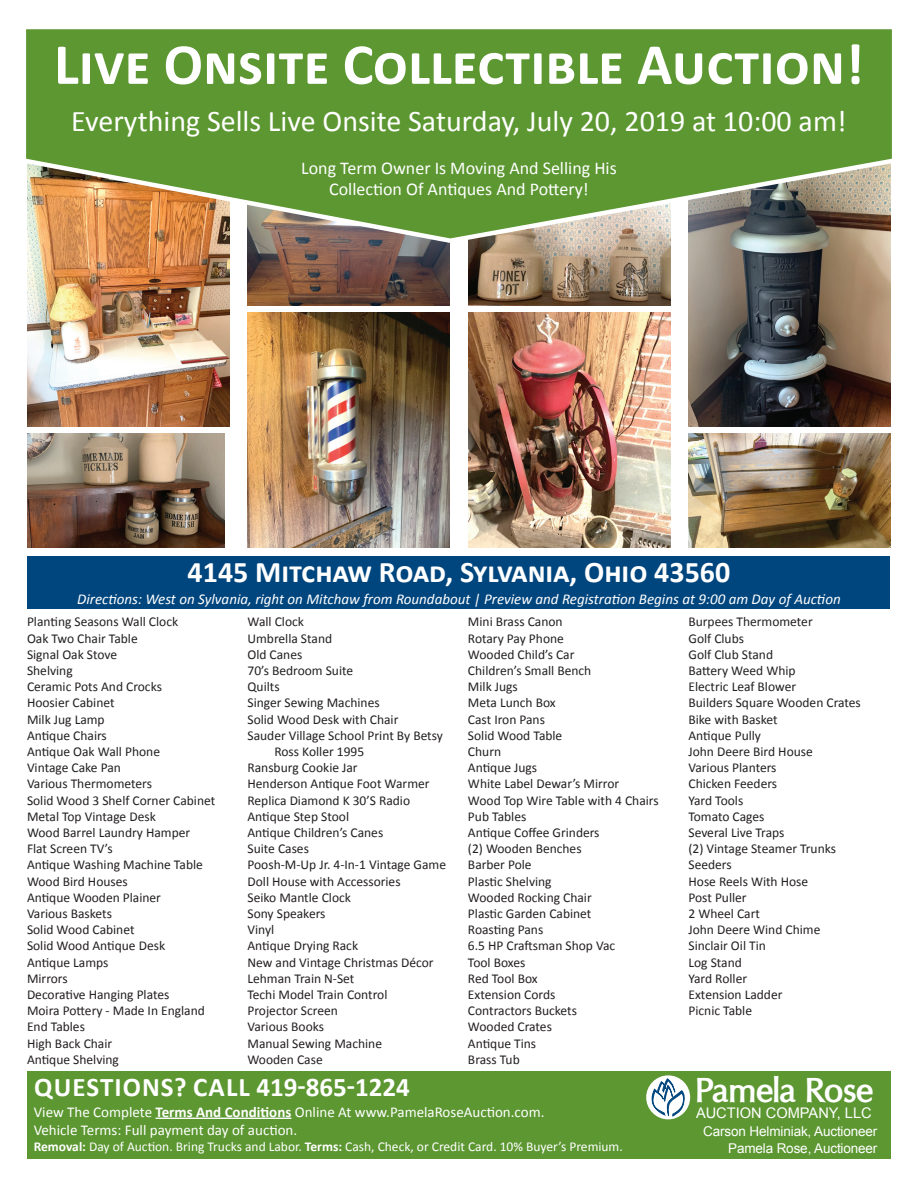
<style>
.page{position:relative;width:918px;height:1188px;background:#fff}
.page>*{position:absolute;margin:0;border:0;box-sizing:border-box;transform-origin:0 0}
.t1{font:700 58.5px "Calibri";color:#fff}
.t2{font:700 34.95px "Oregon LDO";color:#fff}
.t3{font:30px "Calibri";color:#fff}
.t4{font:700 30px "Calibri";color:#fff}
.t5{font:700 27px "Calibri";letter-spacing:.04em;color:#fff}
.t6{font:700 27px "Calibri";letter-spacing:.015em;color:#fff}
.t7{font:18px/21.6px "Calibri";color:#fff;text-align:center}
.t8{font:15px/18px "Calibri";color:#fff}
.t9{font:italic 15px "Calibri";color:#fff}
.t10{font:14.55px "Arial";color:#fff}
.t11{font:13.5px/16.2px "Calibri";color:#231f20}
.t12{font:13.5px "Calibri";color:#fff}
.t13{font:13.5px/16.2px "Arial";letter-spacing:-.01em;color:#fff;text-align:right}
.s1{font-weight:700}
</style>
<div class="page">
<img style="left:468px;top:245px;width:202px;height:60px">
<img style="left:248px;top:245px;width:202px;height:60px">
<img style="left:27px;top:245px;width:203px;height:182px">
<img style="left:27px;top:434px;width:197px;height:114px">
<img style="left:248px;top:313px;width:202px;height:235px">
<img style="left:468px;top:313px;width:202px;height:235px">
<img style="left:688px;top:245px;width:203px;height:182px">
<img style="left:688px;top:434px;width:203px;height:114px">
<svg style="left:26px;top:29px;width:866px;height:216px;background:#6f9843"></svg>
<div style="left:28px;top:556px;width:862px;height:53px;background:#00467e"></div>
<div style="left:27px;top:1071px;width:864px;height:88px;background:#5c9731"></div>
<hr style="left:156px;top:1118px;width:135px;height:1px;background:#fff">
<div style="left:646px;top:1075px;width:44px;height:44px;background:#fff;border-radius:50%"></div>
<svg style="left:651px;top:1078px;width:34px;height:39px"></svg>
<h1 class="t1" style="left:54px;top:27px;width:811px">Live Onsite Collectible Auction!</h1>
<h3 class="t3" style="left:71px;top:102px;width:777px">Everything Sells Live Onsite Saturday, July 20, 2019 at 10:00 am!</h3>
<h3 class="t7" style="left:301px;top:157px;width:317px">Long Term Owner Is Moving And Selling His<br>Collection Of Antiques And Pottery!</h3>
<h3 class="t4" style="left:188px;top:553px;width:544px">4145 Mitchaw Road, Sylvania, Ohio 43560</h3>
<p class="t9" style="left:77px;top:589px;width:765px">Directions: West on Sylvania, right on Mitchaw from Roundabout | Preview and Registration Begins at 9:00 am Day of Auction</p>
<p class="t11" style="left:27px;top:614px;width:190px">Planting Seasons Wall Clock<br>Oak Two Chair Table<br>Signal Oak Stove<br>Shelving<br>Ceramic Pots And Crocks<br>Hoosier Cabinet<br>Milk Jug Lamp<br>Antique Chairs<br>Antique Oak Wall Phone<br>Vintage Cake Pan<br>Various Thermometers<br>Solid Wood 3 Shelf Corner Cabinet<br>Metal Top Vintage Desk<br>Wood Barrel Laundry Hamper<br>Flat Screen TV’s<br>Antique Washing Machine Table<br>Wood Bird Houses<br>Antique Wooden Plainer<br>Various Baskets<br>Solid Wood Cabinet<br>Solid Wood Antique Desk<br>Antique Lamps<br>Mirrors<br>Decorative Hanging Plates<br>Moira Pottery - Made In England<br>End Tables<br>High Back Chair<br>Antique Shelving</p>
<p class="t11" style="left:247px;top:614px;width:58px">Wall Clock</p>
<p class="t11" style="left:247px;top:630px;width:86px">Umbrella Stand</p>
<p class="t11" style="left:247px;top:646px;width:56px">Old Canes</p>
<p class="t11" style="left:247px;top:662px;width:107px">70’s Bedroom Suite</p>
<p class="t11" style="left:247px;top:679px;width:34px">Quilts</p>
<p class="t11" style="left:247px;top:695px;width:134px">Singer Sewing Machines</p>
<p class="t11" style="left:247px;top:711px;width:152px">Solid Wood Desk with Chair</p>
<p class="t11" style="left:247px;top:727px;width:197px">Sauder Village School Print By Betsy</p>
<p class="t11" style="left:274px;top:743px;width:91px">Ross Koller 1995</p>
<p class="t11" style="left:247px;top:760px;width:112px">Ransburg Cookie Jar</p>
<p class="t11" style="left:247px;top:776px;width:184px">Henderson Antique Foot Warmer</p>
<p class="t11" style="left:247px;top:792px;width:164px">Replica Diamond K 30’S Radio</p>
<p class="t11" style="left:247px;top:808px;width:103px">Antique Step Stool</p>
<p class="t11" style="left:247px;top:824px;width:137px">Antique Children’s Canes</p>
<p class="t11" style="left:247px;top:841px;width:63px">Suite Cases</p>
<p class="t11" style="left:247px;top:857px;width:200px">Poosh-M-Up Jr. 4-In-1 Vintage Game</p>
<p class="t11" style="left:247px;top:873px;width:155px">Doll House with Accessories</p>
<p class="t11" style="left:247px;top:889px;width:105px">Seiko Mantle Clock</p>
<p class="t11" style="left:247px;top:905px;width:79px">Sony Speakers</p>
<p class="t11" style="left:247px;top:922px;width:28px">Vinyl</p>
<p class="t11" style="left:247px;top:938px;width:112px">Antique Drying Rack</p>
<p class="t11" style="left:247px;top:954px;width:188px">New and Vintage Christmas Décor</p>
<p class="t11" style="left:247px;top:970px;width:108px">Lehman Train N-Set</p>
<p class="t11" style="left:247px;top:986px;width:142px">Techi Model Train Control</p>
<p class="t11" style="left:247px;top:1003px;width:92px">Projector Screen</p>
<p class="t11" style="left:247px;top:1019px;width:78px">Various Books</p>
<p class="t11" style="left:247px;top:1035px;width:136px">Manual Sewing Machine</p>
<p class="t11" style="left:247px;top:1051px;width:77px">Wooden Case</p>
<p class="t11" style="left:468px;top:614px;width:192px">Mini Brass Canon<br>Rotary Pay Phone<br>Wooded Child’s Car<br>Children’s Small Bench<br>Milk Jugs<br>Meta Lunch Box<br>Cast Iron Pans<br>Solid Wood Table<br>Churn<br>Antique Jugs<br>White Label Dewar’s Mirror<br>Wood Top Wire Table with 4 Chairs<br>Pub Tables<br>Antique Coffee Grinders<br>(2) Wooden Benches<br>Barber Pole<br>Plastic Shelving<br>Wooded Rocking Chair<br>Plastic Garden Cabinet<br>Roasting Pans<br>6.5 HP Craftsman Shop Vac<br>Tool Boxes<br>Red Tool Box<br>Extension Cords<br>Contractors Buckets<br>Wooded Crates<br>Antique Tins<br>Brass Tub</p>
<p class="t11" style="left:688px;top:614px;width:174px">Burpees Thermometer<br>Golf Clubs<br>Golf Club Stand<br>Battery Weed Whip<br>Electric Leaf Blower<br>Builders Square Wooden Crates<br>Bike with Basket<br>Antique Pully<br>John Deere Bird House<br>Various Planters<br>Chicken Feeders<br>Yard Tools<br>Tomato Cages<br>Several Live Traps<br>(2) Vintage Steamer Trunks<br>Seeders<br>Hose Reels With Hose<br>Post Puller<br>2 Wheel Cart<br>John Deere Wind Chime<br>Sinclair Oil Tin<br>Log Stand<br>Yard Roller<br>Extension Ladder<br>Picnic Table</p>
<h3 class="t5" style="left:34px;top:1069px;width:189px">Questions? Call</h3>
<h3 class="t6" style="left:257px;top:1069px;width:155px">419-865-1224</h3>
<p class="t8" style="left:34px;top:1103px;width:512px">View The Complete <span class="s1">Terms And Conditions</span> Online At www.PamelaRoseAuction.com.<br>Vehicle Terms: Full payment day of auction.</p>
<p class="t12" style="left:34px;top:1138px;width:591px"><span class="s1">Removal:</span> Day of Auction. Bring Trucks and Labor. <span class="s1">Terms:</span> Cash, Check, or Credit Card. 10% Buyer’s Premium.</p>
<h2 class="t2" style="left:696px;top:1070px;width:179px">Pamela Rose</h2>
<p class="t10" style="left:696px;top:1103px;width:176px">Auction Company, LLC</p>
<p class="t13" style="left:703px;top:1124px;width:176px">Carson Helminiak, Auctioneer<br>Pamela Rose, Auctioneer</p>
</div>
